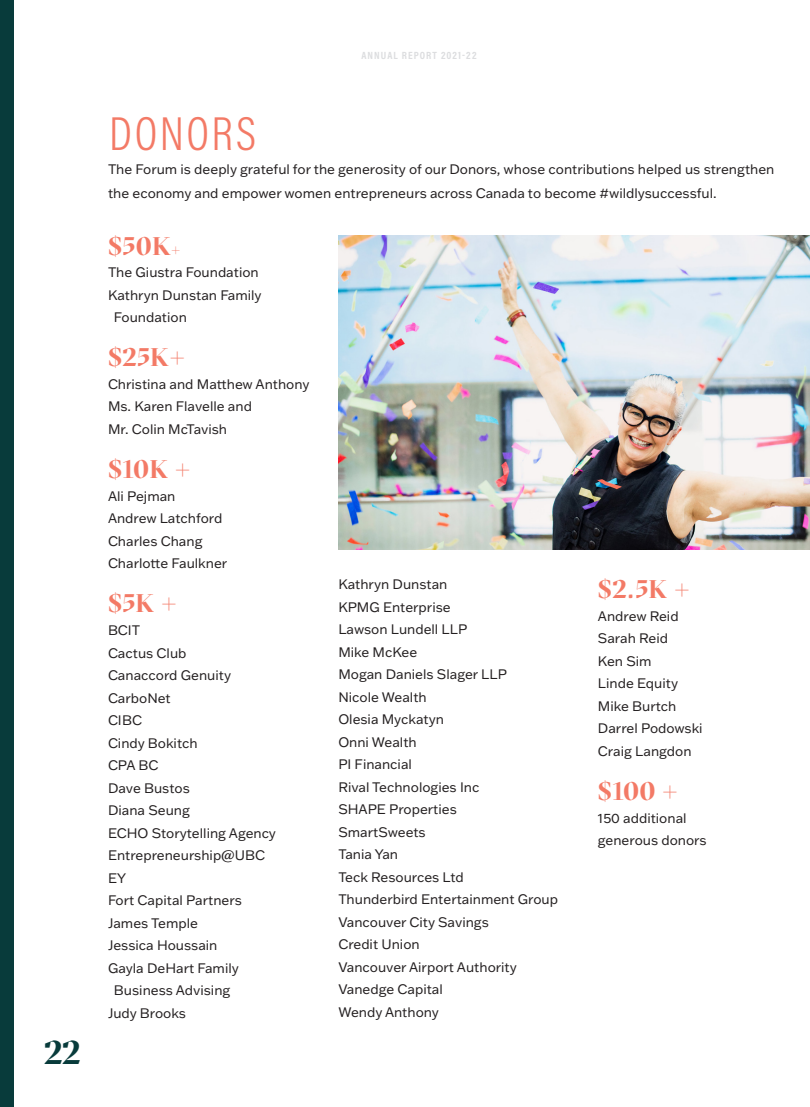
<style>
.page{position:relative;width:810px;height:1107px;background:#fff}
.page>*{position:absolute;margin:0;border:0;box-sizing:border-box;transform-origin:0 0}
.t1{font:300 48px "Acumin Pro Cond";letter-spacing:.05em;color:#f37a66}
.t2{font:700 33px "GT Sectra Display";color:#083b3b}
.number_small_-_donor{font:700 25.5px "GT Sectra Display";letter-spacing:.015em;color:#f37a66}
.list_no_baseline_-_d{font:13.5px/22.5px "Franklin Gothic ATF";color:#231f20}
.bodycopy{font:13.5px/24px "Franklin Gothic ATF";color:#231f20}
.t3{font:700 10.5px "Acumin Pro Cond";letter-spacing:.1em;color:#dcdddf}
.s1{font-size:15px}
</style>
<div class="page">
<img style="left:338px;top:235px;width:472px;height:314px">
<div style="left:0;top:0;width:14px;height:1107px;background:#083b3b"></div>
<h2 class="t2" style="left:44px;top:1034px;width:38px">22</h2>
<p class="t1" style="left:109px;top:103px;width:149px">DONORS</p>
<p class="t3" style="left:362px;top:48px;width:116px">ANNUAL REPORT 2021-22</p>
<p class="bodycopy" style="left:108px;top:157px;width:668px">The Forum is deeply grateful for the generosity of our Donors, whose contributions helped us strengthen the economy and empower women entrepreneurs across Canada to become #wildlysuccessful.</p>
<p class="number_small_-_donor" style="left:108px;top:231px;width:74px">$50K<span class="s1">+</span></p>
<p class="list_no_baseline_-_d" style="left:108px;top:261px;width:152px">The Giustra Foundation</p>
<p class="list_no_baseline_-_d" style="left:114px;top:283px;width:149px;text-indent:-6px">Kathryn Dunstan Family<br>Foundation</p>
<p class="number_small_-_donor" style="left:108px;top:343px;width:79px">$25K+</p>
<p class="list_no_baseline_-_d" style="left:108px;top:372px;width:203px">Christina and Matthew Anthony</p>
<p class="list_no_baseline_-_d" style="left:108px;top:395px;width:145px">Ms. Karen Flavelle and</p>
<p class="list_no_baseline_-_d" style="left:108px;top:417px;width:121px">Mr. Colin McTavish</p>
<p class="number_small_-_donor" style="left:108px;top:455px;width:84px">$10K +</p>
<p class="list_no_baseline_-_d" style="left:108px;top:484px;width:69px">Ali Pejman</p>
<p class="list_no_baseline_-_d" style="left:108px;top:507px;width:116px">Andrew Latchford</p>
<p class="list_no_baseline_-_d" style="left:108px;top:529px;width:96px">Charles Chang</p>
<p class="list_no_baseline_-_d" style="left:108px;top:552px;width:121px">Charlotte Faulkner</p>
<p class="number_small_-_donor" style="left:108px;top:589px;width:70px">$5K +</p>
<p class="list_no_baseline_-_d" style="left:108px;top:619px;width:34px">BCIT</p>
<p class="list_no_baseline_-_d" style="left:108px;top:641px;width:80px">Cactus Club</p>
<p class="list_no_baseline_-_d" style="left:108px;top:664px;width:125px">Canaccord Genuity</p>
<p class="list_no_baseline_-_d" style="left:108px;top:686px;width:64px">CarboNet</p>
<p class="list_no_baseline_-_d" style="left:108px;top:709px;width:36px">CIBC</p>
<p class="list_no_baseline_-_d" style="left:108px;top:731px;width:91px">Cindy Bokitch</p>
<p class="list_no_baseline_-_d" style="left:108px;top:754px;width:52px">CPA BC</p>
<p class="list_no_baseline_-_d" style="left:108px;top:776px;width:83px">Dave Bustos</p>
<p class="list_no_baseline_-_d" style="left:108px;top:799px;width:83px">Diana Seung</p>
<p class="list_no_baseline_-_d" style="left:108px;top:821px;width:170px">ECHO Storytelling Agency</p>
<p class="list_no_baseline_-_d" style="left:108px;top:844px;width:159px">Entrepreneurship@UBC</p>
<p class="list_no_baseline_-_d" style="left:108px;top:866px;width:19px">EY</p>
<p class="list_no_baseline_-_d" style="left:108px;top:889px;width:135px">Fort Capital Partners</p>
<p class="list_no_baseline_-_d" style="left:108px;top:911px;width:92px">James Temple</p>
<p class="list_no_baseline_-_d" style="left:108px;top:934px;width:111px">Jessica Houssain</p>
<p class="list_no_baseline_-_d" style="left:108px;top:956px;width:132px;text-align:center">Gayla DeHart Family<br>Business Advising</p>
<p class="list_no_baseline_-_d" style="left:108px;top:1001px;width:80px">Judy Brooks</p>
<p class="list_no_baseline_-_d" style="left:338px;top:573px;width:111px">Kathryn Dunstan</p>
<p class="list_no_baseline_-_d" style="left:338px;top:595px;width:114px">KPMG Enterprise</p>
<p class="list_no_baseline_-_d" style="left:338px;top:618px;width:131px">Lawson Lundell LLP</p>
<p class="list_no_baseline_-_d" style="left:338px;top:640px;width:80px">Mike McKee</p>
<p class="list_no_baseline_-_d" style="left:338px;top:663px;width:170px">Mogan Daniels Slager LLP</p>
<p class="list_no_baseline_-_d" style="left:338px;top:685px;width:90px">Nicole Wealth</p>
<p class="list_no_baseline_-_d" style="left:338px;top:708px;width:107px">Olesia Myckatyn</p>
<p class="list_no_baseline_-_d" style="left:338px;top:730px;width:80px">Onni Wealth</p>
<p class="list_no_baseline_-_d" style="left:338px;top:753px;width:75px">PI Financial</p>
<p class="list_no_baseline_-_d" style="left:338px;top:775px;width:143px">Rival Technologies Inc</p>
<p class="list_no_baseline_-_d" style="left:338px;top:798px;width:120px">SHAPE Properties</p>
<p class="list_no_baseline_-_d" style="left:338px;top:820px;width:89px">SmartSweets</p>
<p class="list_no_baseline_-_d" style="left:338px;top:843px;width:61px">Tania Yan</p>
<p class="list_no_baseline_-_d" style="left:338px;top:865px;width:127px">Teck Resources Ltd</p>
<p class="list_no_baseline_-_d" style="left:338px;top:888px;width:221px">Thunderbird Entertainment Group</p>
<p class="list_no_baseline_-_d" style="left:338px;top:910px;width:152px">Vancouver City Savings<br>Credit Union</p>
<p class="list_no_baseline_-_d" style="left:338px;top:955px;width:180px">Vancouver Airport Authority</p>
<p class="list_no_baseline_-_d" style="left:338px;top:978px;width:106px">Vanedge Capital</p>
<p class="list_no_baseline_-_d" style="left:338px;top:1000px;width:102px">Wendy Anthony</p>
<p class="number_small_-_donor" style="left:598px;top:575px;width:93px">$2.5K +</p>
<p class="list_no_baseline_-_d" style="left:598px;top:604px;width:82px">Andrew Reid</p>
<p class="list_no_baseline_-_d" style="left:598px;top:627px;width:72px">Sarah Reid</p>
<p class="list_no_baseline_-_d" style="left:598px;top:649px;width:55px">Ken Sim</p>
<p class="list_no_baseline_-_d" style="left:598px;top:672px;width:82px">Linde Equity</p>
<p class="list_no_baseline_-_d" style="left:598px;top:694px;width:80px">Mike Burtch</p>
<p class="list_no_baseline_-_d" style="left:598px;top:717px;width:106px">Darrel Podowski</p>
<p class="list_no_baseline_-_d" style="left:598px;top:739px;width:95px">Craig Langdon</p>
<p class="number_small_-_donor" style="left:598px;top:777px;width:82px">$100 +</p>
<p class="list_no_baseline_-_d" style="left:598px;top:806px;width:110px">150 additional generous donors</p>
</div>
